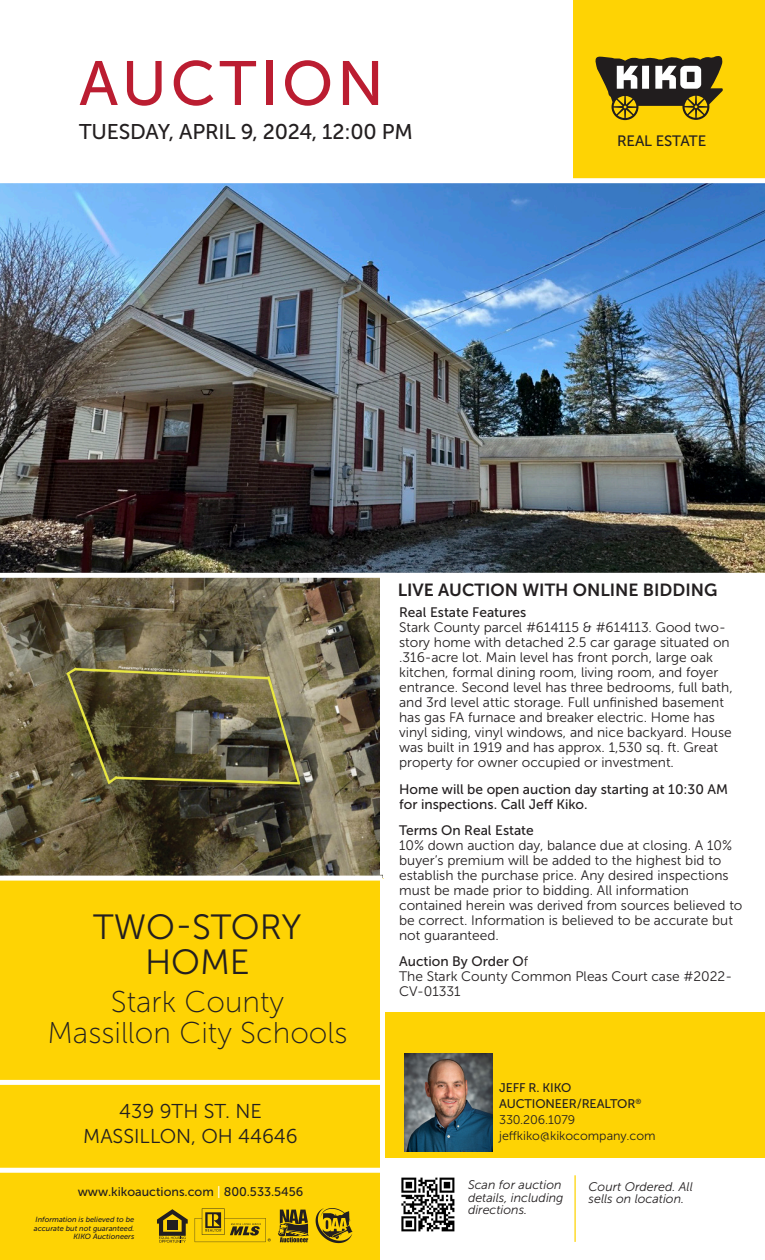
<style>
.page{position:relative;width:765px;height:1260px;background:#fff}
.page>*{position:absolute;margin:0;border:0;box-sizing:border-box;transform-origin:0 0}
.t1{font:62.38px "Museo Sans 500";letter-spacing:.06em;color:#bb1d31}
.t2{font:35px/35px "Museo Sans 300";color:#231f20;text-align:center}
.t3{font:30px "Museo Sans 100";color:#231f20}
.t4{font:21.25px "Museo Sans 500";letter-spacing:-.01em;color:#231f20}
.t5{font:20px "Museo Sans 300";color:#231f20}
.t6{font:17.5px "Museo Sans 700";color:#231f20}
.t7{font:15px "Museo Sans 500";letter-spacing:-.01em;color:#231f20}
.t8{font:13.75px/15px "Museo Sans 300";color:#231f20}
.t9{font:13.75px/15px "Museo Sans 500";color:#231f20}
.t10{font:italic 12.5px/12.5px "Museo Sans 300";color:#231f20}
.t11{font:12.5px "Museo Sans 500";letter-spacing:-.01em;color:#231f20}
.t12{font:12.5px "Museo Sans 300";color:#231f20}
.t13{font:italic 7.5px/8.8px "Museo Sans 500";color:#231f20;text-align:right}
.s1{color:#fff}
.s2{font-family:"Museo Sans 300"}
</style>
<div class="page">
<div style="left:386px;top:1012px;width:379px;height:146px;background:#fed304"></div>
<img style="left:405px;top:1054px;width:88px;height:98px">
<img style="left:0;top:578px;width:382px;height:298px">
<img style="left:0;top:183px;width:765px;height:390px">
<div style="left:380px;top:575px;width:5px;height:300px;background:#fff"></div>
<div style="left:574px;top:0;width:191px;height:180px;background:#fed304"></div>
<svg style="left:595px;top:56px;width:128px;height:64px"></svg>
<div style="left:0;top:178px;width:765px;height:5px;background:#fff"></div>
<div style="left:0;top:878px;width:384px;height:382px;background:#fed304"></div>
<img style="left:401px;top:1177px;width:54px;height:55px">
<hr style="left:574px;top:1175px;width:2px;height:67px;background:#fed304">
<div style="left:0;top:1168px;width:389px;height:5px;background:#fff"></div>
<div style="left:0;top:1080px;width:383px;height:5px;background:#fff"></div>
<svg style="left:278px;top:1210px;width:31px;height:32px"></svg>
<svg style="left:195px;top:1208px;width:76px;height:34px"></svg>
<svg style="left:157px;top:1209px;width:31px;height:34px"></svg>
<img style="left:316px;top:1208px;width:36px;height:36px">
<div style="left:0;top:876px;width:382px;height:5px;background:#fff"></div>
<div style="left:380px;top:878px;width:5px;height:382px;background:#fff"></div>
<p class="t1" style="left:79px;top:49px;width:306px">AUCTION</p>
<p class="t4" style="left:79px;top:120px;width:335px">TUESDAY, APRIL 9, 2024, 12:00 PM</p>
<p class="t7" style="left:617px;top:133px;width:91px">REAL ESTATE</p>
<p class="t2" style="left:93px;top:910px;width:210px">TWO-STORY<br>HOME</p>
<p class="t3" style="left:111px;top:986px;width:175px">Stark County</p>
<p class="t3" style="left:47px;top:1017px;width:302px">Massillon City Schools</p>
<p class="t5" style="left:119px;top:1101px;width:144px">439 9TH ST. NE</p>
<p class="t5" style="left:83px;top:1126px;width:216px">MASSILLON, OH 44646</p>
<p class="t11" style="left:78px;top:1185px;width:227px">www.kikoauctions.com <span class="s1">|</span> 800.533.5456</p>
<p class="t13" style="left:34px;top:1215px;width:102px">Information is believed to be accurate but not guaranteed.<br>KIKO Auctioneers</p>
<p class="t6" style="left:398px;top:580px;width:321px">LIVE AUCTION WITH ONLINE BIDDING</p>
<p class="t9" style="left:399px;top:605px;width:129px">Real Estate Features</p>
<p class="t8" style="left:399px;top:620px;width:335px">Stark County parcel #614115 &amp; #614113. Good two&shy;story home with detached 2.5 car garage situated on .316-acre lot. Main level has front porch, large oak kitchen, formal dining room, living room, and foyer entrance. Second level has three bedrooms, full bath, and 3rd level attic storage. Full unfinished basement has gas FA furnace and breaker electric. Home has vinyl siding, vinyl windows, and nice backyard. House was built in 1919 and has approx. 1,530 sq. ft. Great property for owner occupied or investment.</p>
<p class="t9" style="left:399px;top:782px;width:330px">Home will be open auction day starting at 10:30 AM for inspections. Call Jeff Kiko.</p>
<p class="t9" style="left:399px;top:823px;width:136px">Terms On Real Estate</p>
<p class="t8" style="left:399px;top:838px;width:345px">10% down auction day, balance due at closing. A 10% buyer’s premium will be added to the highest bid to establish the purchase price. Any desired inspections must be made prior to bidding. All information contained herein was derived from sources believed to be correct. Information is believed to be accurate but not guaranteed.</p>
<p class="t9" style="left:399px;top:954px;width:131px">Auction By Order O<span class="s2">f</span></p>
<p class="t8" style="left:399px;top:969px;width:334px">The Stark County Common Pleas Court case #2022-<br>CV-01331</p>
<p class="t11" style="left:499px;top:1081px;width:74px">JEFF R. KIKO</p>
<p class="t11" style="left:499px;top:1097px;width:144px">AUCTIONEER/REALTOR<sup>®</sup></p>
<p class="t12" style="left:499px;top:1113px;width:78px">330.206.1079</p>
<p class="t12" style="left:499px;top:1129px;width:158px">jeffkiko@kikocompany.com</p>
<p class="t10" style="left:468px;top:1179px;width:97px">Scan for auction details, including directions.</p>
<p class="t10" style="left:589px;top:1180px;width:106px">Court Ordered. All sells on location.</p>
</div>
